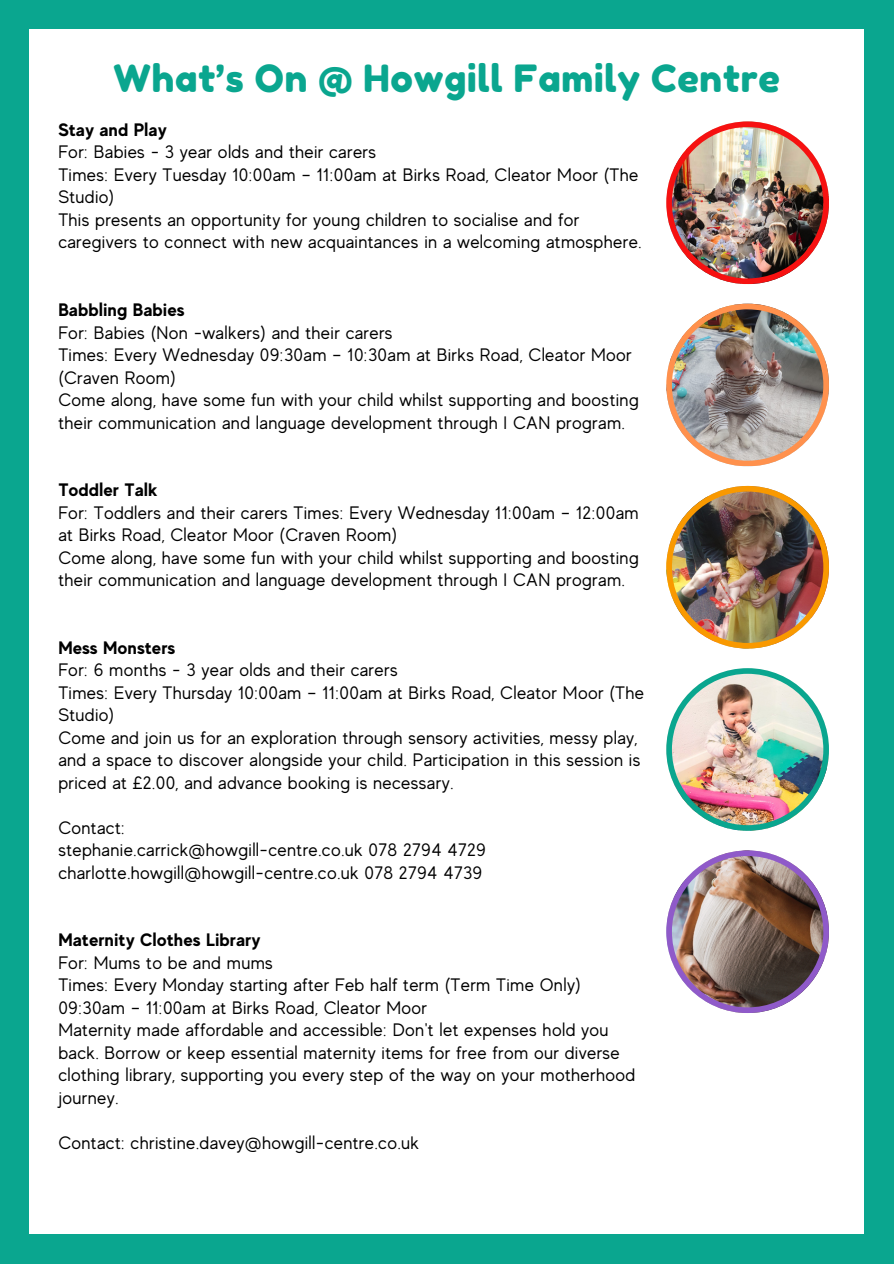
<style>
.page{position:relative;width:894px;height:1264px;background:#fff}
.page>*{position:absolute;margin:0;border:0;box-sizing:border-box;transform-origin:0 0}
.t1{font:37.5px "Fredoka One";letter-spacing:.02em;color:#0aa68f}
.t2{font:18px/22.5px "MADE Evolve Sans";letter-spacing:.02em;color:#000}
.t3{font:700 18px "MADE Evolve Sans";letter-spacing:.02em;color:#000}
</style>
<div class="page">
<div style="left:0;top:0;width:893px;height:1263px;background:#0aa68f"></div>
<div style="left:30px;top:30px;width:833px;height:1203px;background:#fff"></div>
<img style="left:666px;top:121px;width:162px;height:162px">
<img style="left:666px;top:668px;width:162px;height:162px">
<img style="left:666px;top:304px;width:162px;height:162px">
<img style="left:666px;top:486px;width:162px;height:162px">
<img style="left:666px;top:850px;width:162px;height:162px">
<p class="t1" style="left:113px;top:55px;width:667px">What’s On @ Howgill Family Centre</p>
<p class="t3" style="left:58px;top:119px;width:110px">Stay and Play</p>
<p class="t2" style="left:58px;top:141px;width:319px">For: Babies - 3 year olds and their carers</p>
<p class="t2" style="left:58px;top:164px;width:581px">Times: Every Tuesday 10:00am – 11:00am at Birks Road, Cleator Moor (The<br>Studio)</p>
<p class="t2" style="left:58px;top:209px;width:584px">This presents an opportunity for young children to socialise and for caregivers to connect with new acquaintances in a welcoming atmosphere.</p>
<p class="t3" style="left:58px;top:299px;width:128px">Babbling Babies</p>
<p class="t2" style="left:58px;top:321px;width:336px">For: Babies (Non -walkers) and their carers</p>
<p class="t2" style="left:58px;top:344px;width:575px">Times: Every Wednesday 09:30am – 10:30am at Birks Road, Cleator Moor (Craven Room)</p>
<p class="t2" style="left:58px;top:389px;width:581px">Come along, have some fun with your child whilst supporting and boosting their communication and language development through I CAN program.</p>
<p class="t3" style="left:58px;top:479px;width:101px">Toddler Talk</p>
<p class="t2" style="left:58px;top:501px;width:581px">For: Toddlers and their carers Times: Every Wednesday 11:00am – 12:00am at Birks Road, Cleator Moor (Craven Room)</p>
<p class="t2" style="left:58px;top:546px;width:581px">Come along, have some fun with your child whilst supporting and boosting their communication and language development through I CAN program.</p>
<p class="t3" style="left:58px;top:637px;width:118px">Mess Monsters</p>
<p class="t2" style="left:58px;top:659px;width:341px">For: 6 months - 3 year olds and their carers</p>
<p class="t2" style="left:58px;top:681px;width:587px">Times: Every Thursday 10:00am – 11:00am at Birks Road, Cleator Moor (The<br>Studio)</p>
<p class="t2" style="left:58px;top:726px;width:583px">Come and join us for an exploration through sensory activities, messy play, and a space to discover alongside your child. Participation in this session is priced at £2.00, and advance booking is necessary.</p>
<p class="t2" style="left:58px;top:816px;width:68px">Contact:</p>
<p class="t2" style="left:58px;top:839px;width:429px">stephanie.carrick@howgill-centre.co.uk 078 2794 4729</p>
<p class="t2" style="left:58px;top:861px;width:425px">charlotte.howgill@howgill-centre.co.uk 078 2794 4739</p>
<p class="t3" style="left:58px;top:929px;width:204px">Maternity Clothes Library</p>
<p class="t2" style="left:58px;top:951px;width:216px">For: Mums to be and mums</p>
<p class="t2" style="left:58px;top:974px;width:524px">Times: Every Monday starting after Feb half term (Term Time Only)<br>09:30am – 11:00am at Birks Road, Cleator Moor</p>
<p class="t2" style="left:58px;top:1019px;width:578px">Maternity made affordable and accessible: Don't let expenses hold you back. Borrow or keep essential maternity items for free from our diverse clothing library, supporting you every step of the way on your motherhood journey.</p>
<p class="t2" style="left:58px;top:1131px;width:362px">Contact: christine.davey@howgill-centre.co.uk</p>
</div>
